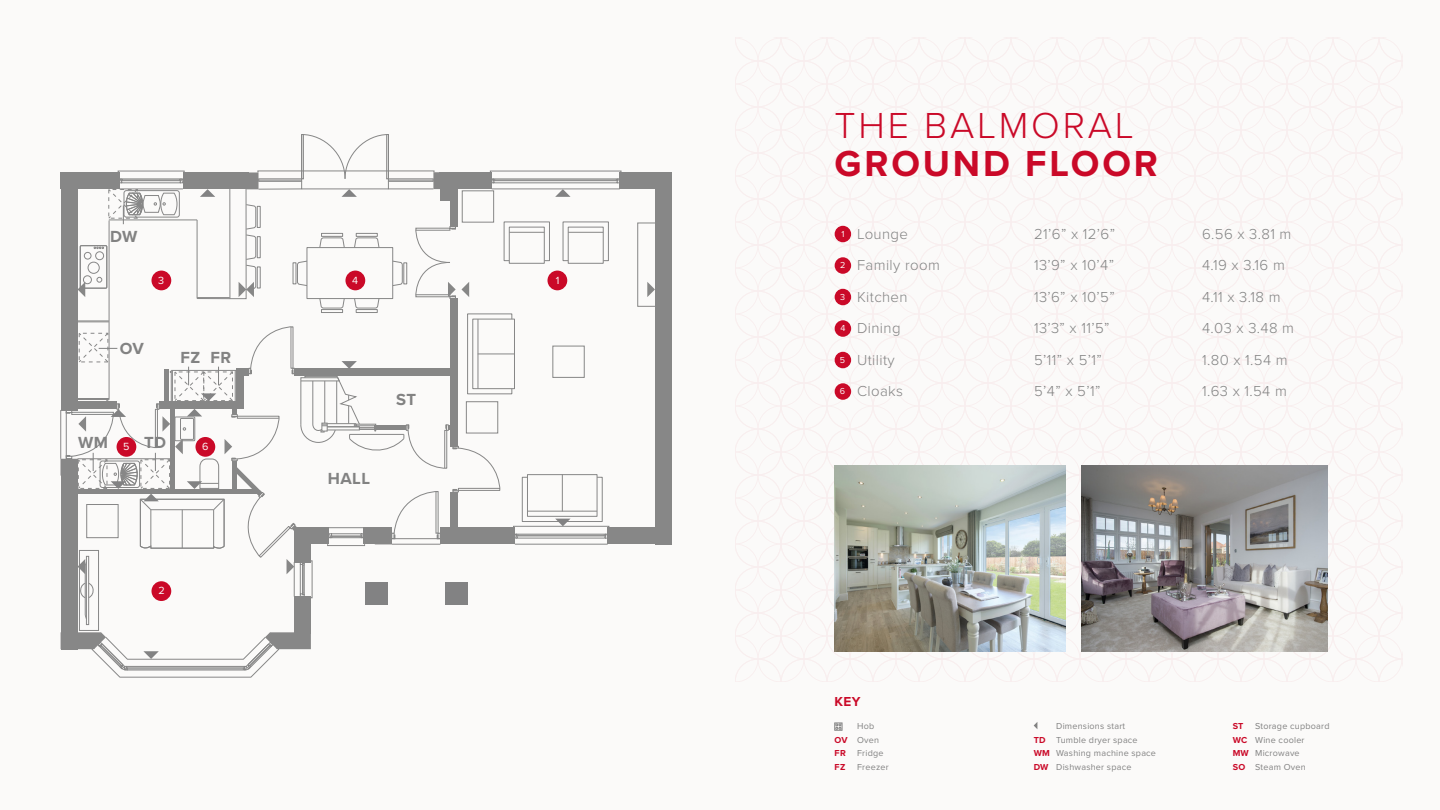
<style>
.page{position:relative;width:1440px;height:810px;background:#fbfaf9}
.page>*{position:absolute;margin:0;border:0;box-sizing:border-box;transform-origin:0 0}
.t1{font:300 37.5px "Proxima Nova";letter-spacing:.075em;color:#ca0928}
.t2{font:700 37.5px "Proxima Nova";letter-spacing:.075em;color:#ca0928}
.t3{font:700 16.65px "Proxima Nova";letter-spacing:.025em;color:#828282}
.t4{font:300 15px "Proxima Nova";letter-spacing:.025em;color:#828282}
.t5{font:700 13.5px "Proxima Nova";color:#ca0928}
.t6{font:10.8px "Proxima Nova";color:#fbfaf9}
.t7{font:9px/13.5px "Proxima Nova";letter-spacing:.025em;color:#828282}
.t8{font:700 9px "Proxima Nova";color:#ca0928}
.s1{font-weight:400;font-size:9px;color:#fbfaf9}
.s2{font-weight:700;color:#ca0928}
.s3{color:#808080}
</style>
<div class="page">
<div style="left:835px;top:226px;width:16px;height:16px;background:#ca0928;border-radius:50%"></div>
<div style="left:835px;top:257px;width:16px;height:17px;background:#ca0928;border-radius:50%"></div>
<div style="left:835px;top:289px;width:16px;height:16px;background:#ca0928;border-radius:50%"></div>
<div style="left:835px;top:320px;width:16px;height:17px;background:#ca0928;border-radius:50%"></div>
<div style="left:835px;top:352px;width:16px;height:16px;background:#ca0928;border-radius:50%"></div>
<div style="left:835px;top:383px;width:16px;height:17px;background:#ca0928;border-radius:50%"></div>
<img style="left:834px;top:466px;width:231px;height:185px">
<img style="left:1082px;top:466px;width:245px;height:185px">
<div style="left:835px;top:723px;width:7px;height:7px;border:1px solid #828282"></div>
<svg style="left:836px;top:724px;width:5px;height:5px"></svg>
<svg style="left:1034px;top:722px;width:3px;height:7px"></svg>
<hr style="left:61px;top:410px;width:1px;height:49px;background:#878787">
<div style="left:61px;top:459px;width:16px;height:17px;background:#878787"></div>
<div style="left:294px;top:603px;width:17px;height:31px;background:#878787"></div>
<div style="left:61px;top:466px;width:16px;height:183px;background:#878787"></div>
<div style="left:61px;top:176px;width:16px;height:235px;background:#878787"></div>
<div style="left:61px;top:172px;width:55px;height:17px;background:#878787"></div>
<div style="left:193px;top:172px;width:56px;height:17px;background:#878787"></div>
<div style="left:439px;top:172px;width:50px;height:17px;background:#878787"></div>
<div style="left:622px;top:172px;width:50px;height:17px;background:#878787"></div>
<div style="left:655px;top:172px;width:17px;height:373px;background:#878787"></div>
<div style="left:614px;top:528px;width:58px;height:16px;background:#878787"></div>
<div style="left:513px;top:526px;width:96px;height:2px;border:1px solid #878787"></div>
<div style="left:608px;top:528px;width:12px;height:16px;background:#878787"></div>
<div style="left:294px;top:597px;width:17px;height:12px;background:#878787"></div>
<svg style="left:119px;top:179px;width:64px;height:4px"></svg>
<hr style="left:122px;top:180px;width:58px;height:1px;background:#878787">
<div style="left:118px;top:171px;width:66px;height:2px;border:1px solid #878787"></div>
<hr style="left:119px;top:189px;width:64px;height:1px;background:#878787">
<div style="left:107px;top:172px;width:12px;height:17px;background:#878787"></div>
<div style="left:183px;top:172px;width:12px;height:17px;background:#878787"></div>
<svg style="left:492px;top:179px;width:128px;height:4px"></svg>
<hr style="left:495px;top:180px;width:121px;height:1px;background:#878787">
<div style="left:490px;top:171px;width:131px;height:2px;border:1px solid #878787"></div>
<hr style="left:492px;top:189px;width:128px;height:1px;background:#878787">
<div style="left:480px;top:172px;width:12px;height:17px;background:#878787"></div>
<div style="left:620px;top:172px;width:12px;height:17px;background:#878787"></div>
<div style="left:450px;top:303px;width:8px;height:142px;background:#878787"></div>
<hr style="left:197px;top:298px;width:33px;height:1px;background:#878787">
<hr style="left:109px;top:220px;width:88px;height:1px;background:#878787">
<hr style="left:197px;top:220px;width:1px;height:79px;background:#878787">
<hr style="left:197px;top:297px;width:33px;height:1px;background:#878787">
<hr style="left:109px;top:221px;width:1px;height:179px;background:#878787">
<svg style="left:94px;top:247px;width:10px;height:2px"></svg>
<div style="left:88px;top:262px;width:11px;height:12px;border:1px solid #878787;border-radius:50%"></div>
<svg style="left:97px;top:277px;width:5px;height:5px"></svg>
<div style="left:83px;top:276px;width:9px;height:8px;border:1px solid #878787;border-radius:50%"></div>
<div style="left:84px;top:252px;width:7px;height:7px;border:1px solid #878787;border-radius:50%"></div>
<div style="left:95px;top:252px;width:9px;height:8px;border:1px solid #878787;border-radius:50%"></div>
<div style="left:80px;top:245px;width:27px;height:43px;border:1px solid #878787"></div>
<div style="left:638px;top:223px;width:20px;height:84px;border:1px solid #878787"></div>
<div style="left:462px;top:191px;width:32px;height:31px;border:1px solid #878787"></div>
<svg style="left:504px;top:222px;width:46px;height:42px"></svg>
<svg style="left:563px;top:222px;width:46px;height:42px"></svg>
<div style="left:124px;top:190px;width:56px;height:27px;border:1px solid #878787;border-radius:2px"></div>
<div style="left:356px;top:309px;width:21px;height:4px;border:1px solid #878787"></div>
<div style="left:321px;top:309px;width:22px;height:4px;border:1px solid #878787"></div>
<div style="left:79px;top:550px;width:20px;height:81px;border:1px solid #878787"></div>
<div style="left:86px;top:556px;width:3px;height:69px;border:1px solid #878787"></div>
<hr style="left:85px;top:566px;width:1px;height:49px;background:#878787">
<svg style="left:200px;top:189px;width:15px;height:8px"></svg>
<svg style="left:61px;top:632px;width:250px;height:46px"></svg>
<svg style="left:647px;top:282px;width:8px;height:15px"></svg>
<svg style="left:229px;top:134px;width:240px;height:174px"></svg>
<svg style="left:78px;top:282px;width:7px;height:15px"></svg>
<svg style="left:555px;top:189px;width:16px;height:8px"></svg>
<div style="left:365px;top:583px;width:23px;height:22px;background:#828283"></div>
<div style="left:445px;top:583px;width:23px;height:22px;background:#828283"></div>
<div style="left:547px;top:271px;width:20px;height:19px;background:#ca0928;border-radius:50%"></div>
<svg style="left:152px;top:581px;width:19px;height:20px"></svg>
<div style="left:152px;top:271px;width:19px;height:19px;background:#ca0928;border-radius:50%"></div>
<div style="left:345px;top:271px;width:20px;height:19px;background:#ca0928;border-radius:50%"></div>
<svg style="left:66px;top:314px;width:542px;height:284px"></svg>
<svg style="left:108px;top:189px;width:69px;height:35px"></svg>
<div style="left:195px;top:437px;width:20px;height:20px;background:#ca0928;border-radius:50%"></div>
<div style="left:117px;top:437px;width:19px;height:20px;background:#ca0928;border-radius:50%"></div>
<p class="t3" style="left:110px;top:225px;width:29px">DW</p>
<p class="t6" style="left:158px;top:272px;width:8px">3</p>
<p class="t6" style="left:352px;top:272px;width:8px">4</p>
<p class="t3" style="left:120px;top:336px;width:26px">OV</p>
<p class="t3" style="left:181px;top:345px;width:52px">FZ FR</p>
<p class="t3" style="left:78px;top:430px;width:31px">WM</p>
<p class="t3" style="left:144px;top:430px;width:24px">TD</p>
<p class="t6" style="left:123px;top:439px;width:8px">5</p>
<p class="t6" style="left:202px;top:439px;width:8px">6</p>
<p class="t3" style="left:328px;top:466px;width:44px">HALL</p>
<p class="t3" style="left:396px;top:387px;width:21px">ST</p>
<p class="t6" style="left:159px;top:583px;width:8px">2</p>
<p class="t6" style="left:556px;top:272px;width:5px">1</p>
<h1 class="t1" style="left:835px;top:98px;width:301px">THE BALMORAL</h1>
<h1 class="t2" style="left:835px;top:135px;width:325px">GROUND FLOOR</h1>
<p class="t4" style="left:841px;top:222px;width:68px"><span class="s1">1</span> Lounge</p>
<p class="t4" style="left:1034px;top:222px;width:83px">21’6” x 12’6”</p>
<p class="t4" style="left:1202px;top:222px;width:91px">6.56 x 3.81 m</p>
<p class="t4" style="left:840px;top:254px;width:101px"><span class="s1">2</span> Family room</p>
<p class="t4" style="left:1034px;top:254px;width:82px">13’9” x 10’4”</p>
<p class="t4" style="left:1202px;top:254px;width:84px">4.19 x 3.16 m</p>
<p class="t4" style="left:840px;top:285px;width:69px"><span class="s1">3</span> Kitchen</p>
<p class="t4" style="left:1034px;top:285px;width:82px">13’6” x 10’5”</p>
<p class="t4" style="left:1202px;top:285px;width:80px">4.11 x 3.18 m</p>
<p class="t4" style="left:840px;top:317px;width:62px"><span class="s1">4</span> Dining</p>
<p class="t4" style="left:1034px;top:317px;width:77px">13’3” x 11’5”</p>
<p class="t4" style="left:1202px;top:317px;width:93px">4.03 x 3.48 m</p>
<p class="t4" style="left:840px;top:348px;width:56px"><span class="s1">5</span> Utility</p>
<p class="t4" style="left:1034px;top:348px;width:69px">5’11” x 5’1”</p>
<p class="t4" style="left:1202px;top:348px;width:87px">1.80 x 1.54 m</p>
<p class="t4" style="left:840px;top:380px;width:65px"><span class="s1">6</span> Cloaks</p>
<p class="t4" style="left:1034px;top:380px;width:68px">5’4” x 5’1”</p>
<p class="t4" style="left:1202px;top:380px;width:86px">1.63 x 1.54 m</p>
<p class="t5" style="left:835px;top:691px;width:27px">KEY</p>
<p class="t7" style="left:835px;top:719px;width:46px;text-indent:22px">Hob<br><span class="s2">OV</span> Oven<br><span class="s2">FR</span></p>
<p class="t7" style="left:857px;top:746px;width:28px">Fridge</p>
<p class="t8" style="left:835px;top:760px;width:12px">FZ</p>
<p class="t7" style="left:857px;top:760px;width:33px">Freezer</p>
<p class="t7" style="left:1034px;top:719px;width:124px;text-indent:22px">Dimensions start<br><span class="s2">TD</span> Tumble dryer space<br><span class="s2">WM</span> Washing machine space<br><span class="s2">DW</span> Dishwasher space</p>
<p class="t8" style="left:1233px;top:720px;width:12px">ST</p>
<p class="t7" style="left:1233px;top:719px;width:98px;text-indent:22px"><span class="s3">Storage</span> cupboard<br><span class="s2">WC</span> <span class="s3">Wine cooler<br></span><span class="s2">MW</span> Microwave<br><span class="s2">SO</span> Steam Oven</p>
</div>
